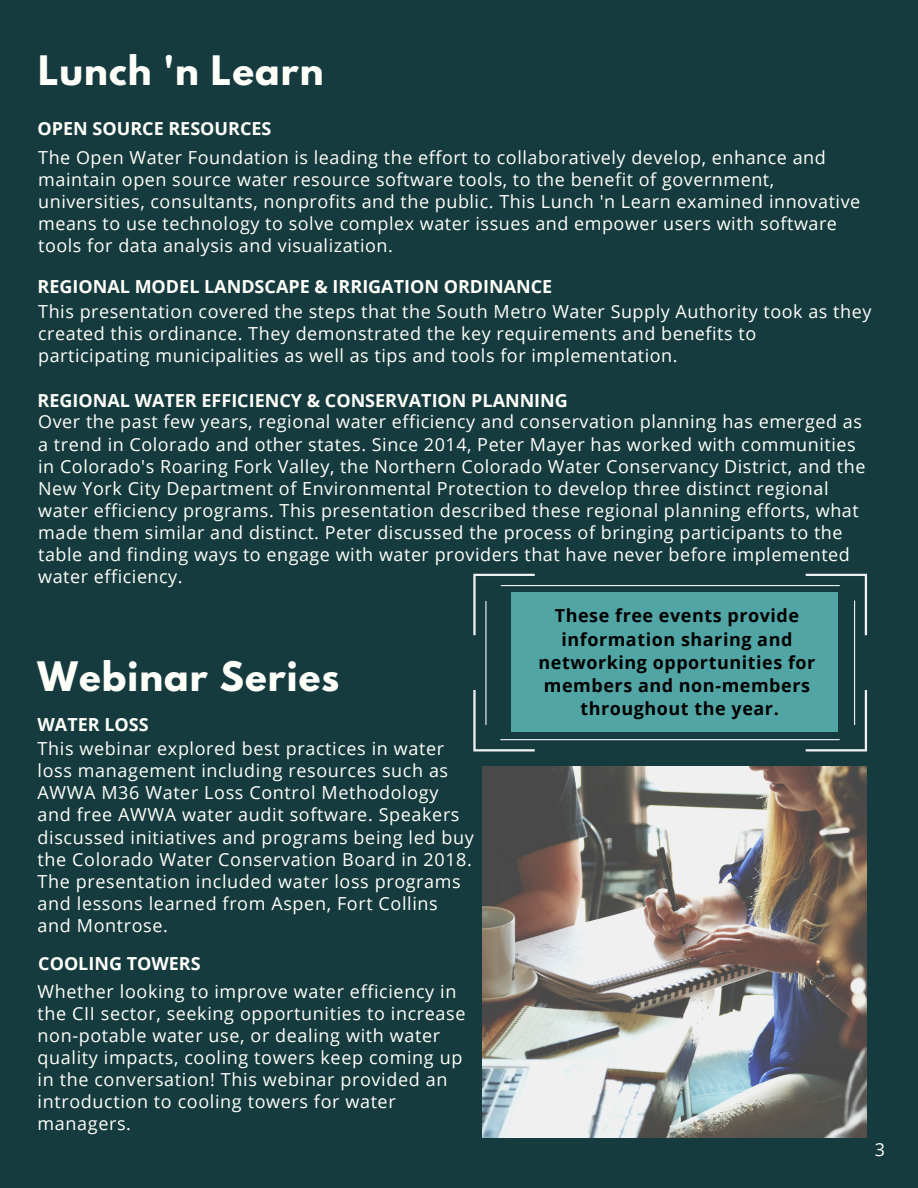
<style>
.page{position:relative;width:918px;height:1188px;background:#153b3f}
.page>*{position:absolute;margin:0;border:0;box-sizing:border-box;transform-origin:0 0}
.t1{font:700 36px "League Spartan";letter-spacing:.03em;color:#fffff9}
.t2{font:18px/22px "Open Sans";letter-spacing:.03em;color:#fffff9}
.t3{font:700 18px "Open Sans";color:#fffff9}
.t4{font:700 18px/23.2px "Open Sans";letter-spacing:.03em;color:#000;text-align:center}
</style>
<div class="page">
<img style="left:482px;top:767px;width:385px;height:371px">
<svg style="left:473px;top:574px;width:394px;height:177px;fill:#52a5a5"></svg>
<h1 class="t1" style="left:38px;top:53px;width:287px">Lunch 'n Learn</h1>
<p class="t3" style="left:38px;top:116px;width:235px">OPEN SOURCE RESOURCES</p>
<p class="t2" style="left:38px;top:146px;width:824px">The Open Water Foundation is leading the effort to collaboratively develop, enhance and maintain open source water resource software tools, to the benefit of government, universities, consultants, nonprofits and the public. This Lunch 'n Learn examined innovative means to use technology to solve complex water issues and empower users with software tools for data analysis and visualization.</p>
<p class="t3" style="left:38px;top:274px;width:516px">REGIONAL MODEL LANDSCAPE &amp; IRRIGATION ORDINANCE</p>
<p class="t2" style="left:38px;top:300px;width:835px">This presentation covered the steps that the South Metro Water Supply Authority took as they created this ordinance. They demonstrated the key requirements and benefits to participating municipalities as well as tips and tools for implementation.</p>
<p class="t3" style="left:38px;top:388px;width:532px">REGIONAL WATER EFFICIENCY &amp; CONSERVATION PLANNING</p>
<p class="t2" style="left:38px;top:410px;width:829px">Over the past few years, regional water efficiency and conservation planning has emerged as a trend in Colorado and other states. Since 2014, Peter Mayer has worked with communities in Colorado's Roaring Fork Valley, the Northern Colorado Water Conservancy District, and the New York City Department of Environmental Protection to develop three distinct regional water efficiency programs. This presentation described these regional planning efforts, what made them similar and distinct. Peter discussed the process of bringing participants to the table and finding ways to engage with water providers that have never before implemented water efficiency.</p>
<h1 class="t1" style="left:38px;top:658px;width:303px">Webinar Series</h1>
<p class="t3" style="left:38px;top:712px;width:113px">WATER LOSS</p>
<p class="t2" style="left:38px;top:737px;width:438px">This webinar explored best practices in water loss management including resources such as AWWA M36 Water Loss Control Methodology and free AWWA water audit software. Speakers discussed initiatives and programs being led buy the Colorado Water Conservation Board in 2018.<br>The presentation included water loss programs and lessons learned from Aspen, Fort Collins and Montrose.</p>
<p class="t3" style="left:38px;top:951px;width:164px">COOLING TOWERS</p>
<p class="t2" style="left:38px;top:980px;width:429px">Whether looking to improve water efficiency in the CII sector, seeking opportunities to increase non-potable water use, or dealing with water quality impacts, cooling towers keep coming up in the conversation! This webinar provided an introduction to cooling towers for water managers.</p>
<p class="t4" style="left:539px;top:604px;width:278px">These free events provide information sharing and networking opportunities for members and non-members throughout the year.</p>
<p class="t2" style="left:875px;top:1138px;width:12px">3</p>
</div>
